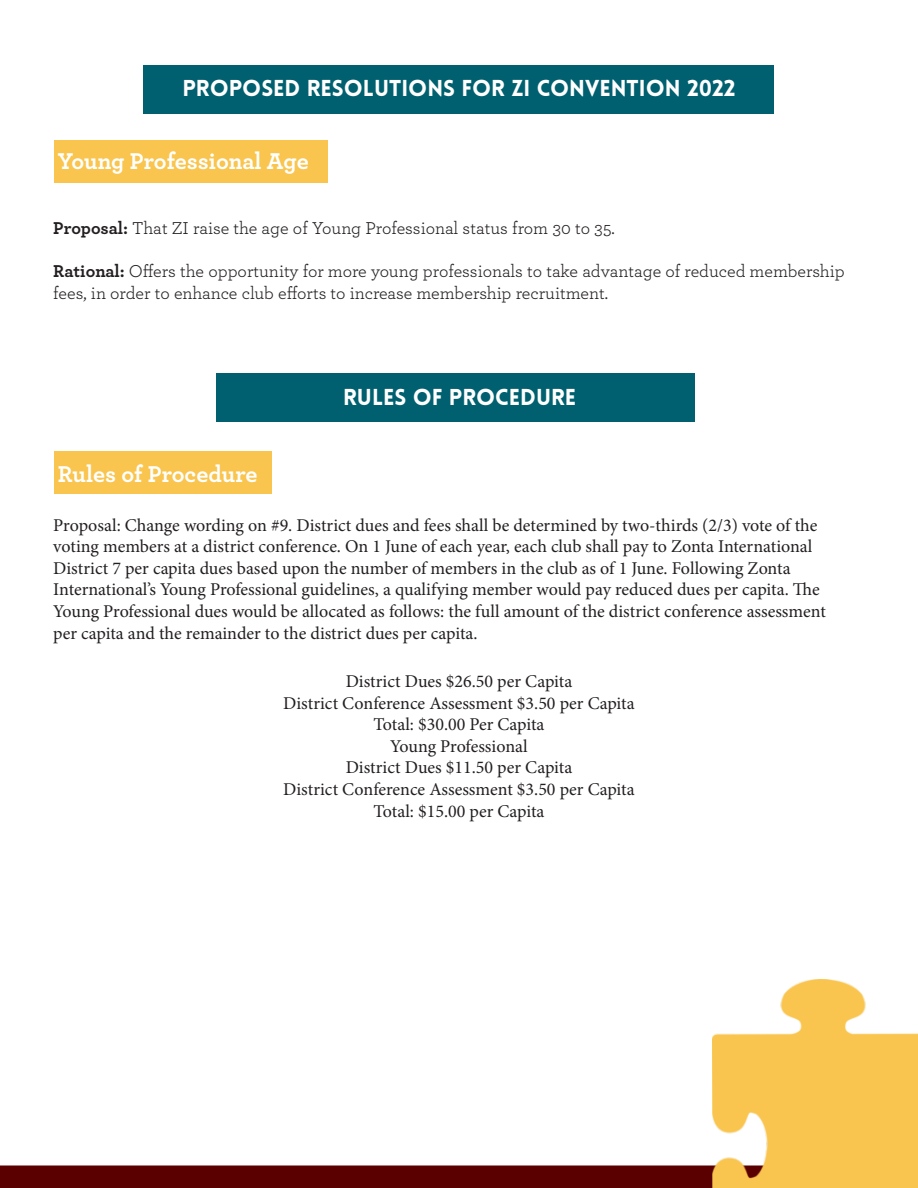
<style>
.page{position:relative;width:918px;height:1188px;background:#fff}
.page>*{position:absolute;margin:0;border:0;box-sizing:border-box;transform-origin:0 0}
.t1{font:700 24px "Archer";color:#fff}
.t2{font:900 22.5px "Lovelo";color:#fff}
.t3{font:18px/21.6px "Minion Pro";color:#231f20}
.t4{font:18px/21.6px "Archer";color:#231f20}
.s1{font-weight:700}
</style>
<div class="page">
<div style="left:0;top:1166px;width:918px;height:22px;background:#5a0000"></div>
<div style="left:144px;top:65px;width:630px;height:48px;background:#00606f"></div>
<div style="left:217px;top:374px;width:478px;height:48px;background:#00606f"></div>
<img style="left:712px;top:980px;width:206px;height:208px">
<div style="left:54px;top:140px;width:273px;height:43px;background:#f9c54f"></div>
<div style="left:54px;top:452px;width:217px;height:42px;background:#f9c54f"></div>
<p class="t2" style="left:182px;top:74px;width:555px">PROPOSED RESOLUTIONS FOR ZI CONVENTION 2022</p>
<p class="t1" style="left:58px;top:142px;width:253px">Young Professional Age</p>
<p class="t4" style="left:53px;top:216px;width:563px"><span class="s1">Proposal:</span> That ZI raise the age of Young Professional status from 30 to 35.</p>
<p class="t4" style="left:53px;top:259px;width:793px"><span class="s1">Rational:</span> Offers the opportunity for more young professionals to take advantage of reduced membership fees, in order to enhance club efforts to increase membership recruitment.</p>
<p class="t2" style="left:343px;top:383px;width:235px">RULES OF PROCEDURE</p>
<p class="t1" style="left:58px;top:455px;width:201px">Rules of Procedure</p>
<p class="t3" style="left:53px;top:514px;width:766px">Proposal: Change wording on #9. District dues and fees shall be determined by two-thirds (2/3) vote of the</p>
<p class="t3" style="left:53px;top:536px;width:761px">voting members at a district conference. On 1 June of each year, each club shall pay to Zonta International</p>
<p class="t3" style="left:53px;top:557px;width:739px">District 7 per capita dues based upon the number of members in the club as of 1 June. Following Zonta</p>
<p class="t3" style="left:53px;top:579px;width:774px">International’s Young Professional guidelines, a qualifying member would pay reduced dues per capita. The<br>Young Professional dues would be allocated as follows: the full amount of the district conference assessment</p>
<p class="t3" style="left:53px;top:622px;width:426px">per capita and the remainder to the district dues per capita.</p>
<p class="t3" style="left:346px;top:671px;width:228px">District Dues $26.50 per Capita</p>
<p class="t3" style="left:283px;top:692px;width:353px">District Conference Assessment $3.50 per Capita</p>
<p class="t3" style="left:373px;top:714px;width:173px">Total: $30.00 Per Capita</p>
<p class="t3" style="left:390px;top:735px;width:139px">Young Professional</p>
<p class="t3" style="left:346px;top:757px;width:228px">District Dues $11.50 per Capita</p>
<p class="t3" style="left:283px;top:779px;width:353px">District Conference Assessment $3.50 per Capita</p>
<p class="t3" style="left:373px;top:800px;width:173px">Total: $15.00 per Capita</p>
</div>
